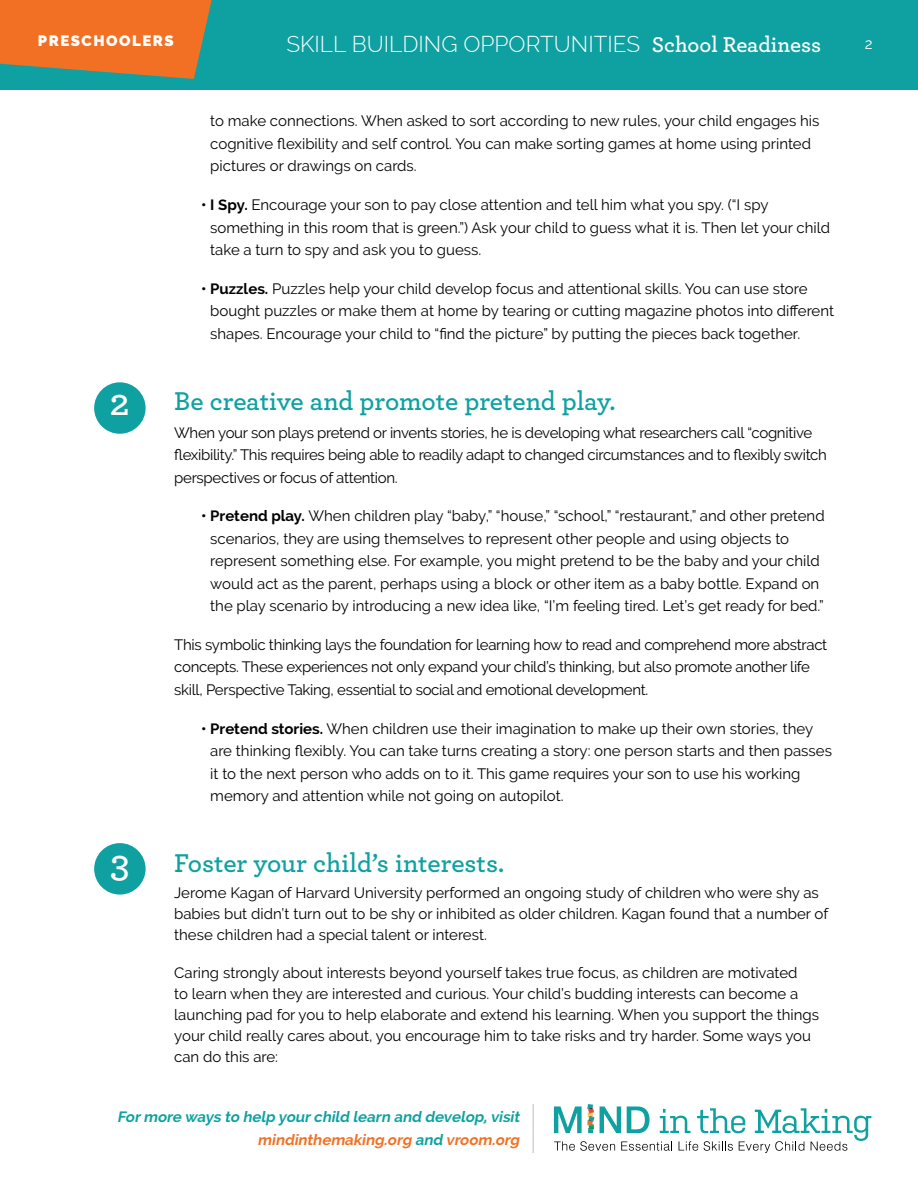
<style>
.page{position:relative;width:918px;height:1188px;background:#fff}
.page>*{position:absolute;margin:0;border:0;box-sizing:border-box;transform-origin:0 0}
.t1{font:600 39px "Archer Pro";color:#fff}
.t2{font:600 27px "Archer Pro";letter-spacing:-.005em;color:#0fa1a1}
.t3{font:600 27px "Archer";color:#0fa1a1}
.t4{font:300 22.5px "Raleway";color:#fff}
.t5{font:15px/22.5px "Raleway";color:#000}
.t6{font:15px/22.5px "Raleway";letter-spacing:-.02em;color:#000}
.t7{font:italic 700 15px/22.5px "Raleway";color:#0fa1a1;text-align:right}
.t8{font:900 15px "Raleway";letter-spacing:.1em;color:#fff}
.t9{font:15px "Raleway";color:#fff}
.s1{font-family:"Archer Pro";font-weight:600}
.s2{font-weight:700}
.s3{color:#f27024}
</style>
<div class="page">
<div style="left:0;top:0;width:918px;height:90px;background:#0fa1a1"></div>
<svg style="left:0;top:0;width:212px;height:79px;background:#d57633"></svg>
<svg style="left:554px;top:1104px;width:317px;height:49px"></svg>
<hr style="left:532px;top:1104px;width:2px;height:49px;background:#d1d3d4">
<div style="left:94px;top:382px;width:52px;height:52px;background:#0fa1a1;border-radius:50%"></div>
<div style="left:94px;top:843px;width:52px;height:52px;background:#0fa1a1;border-radius:50%"></div>
<p class="t8" style="left:38px;top:32px;width:137px">PRESCHOOLERS</p>
<h3 class="t4" style="left:286px;top:30px;width:536px">SKILL BUILDING OPPORTUNITIES <span class="s1">School Readiness</span></h3>
<p class="t9" style="left:865px;top:35px;width:9px">2</p>
<h1 class="t1" style="left:110px;top:373px;width:21px">2</h1>
<h1 class="t1" style="left:110px;top:834px;width:21px">3</h1>
<p class="t5" style="left:210px;top:110px;width:611px">to make connections. When asked to sort according to new rules, your child engages his cognitive flexibility and self control. You can make sorting games at home using printed pictures or drawings on cards.</p>
<p class="t5" style="left:210px;top:194px;width:621px;text-indent:-9px"><span class="s2">• I Spy.</span> Encourage your son to pay close attention and tell him what you spy. (“I spy something in this room that is green.”) Ask your child to guess what it is. Then let your child take a turn to spy and ask you to guess.</p>
<p class="t5" style="left:210px;top:277px;width:625px;text-indent:-9px"><span class="s2">• Puzzles.</span> Puzzles help your child develop focus and attentional skills. You can use store bought puzzles or make them at home by tearing or cutting magazine photos into different shapes. Encourage your child to “find the picture” by putting the pieces back together.</p>
<h2 class="t2" style="left:174px;top:380px;width:443px">Be creative and promote pretend play.</h2>
<p class="t6" style="left:174px;top:421px;width:654px">When your son plays pretend or invents stories, he is developing what researchers call “cognitive flexibility.” This requires being able to readily adapt to changed circumstances and to flexibly switch perspectives or focus of attention.</p>
<p class="t5" style="left:210px;top:505px;width:616px;text-indent:-9px"><span class="s2">• Pretend play.</span> When children play “baby,” “house,” “school,” “restaurant,” and other pretend scenarios, they are using themselves to represent other people and using objects to represent something else. For example, you might pretend to be the baby and your child would act as the parent, perhaps using a block or other item as a baby bottle. Expand on the play scenario by introducing a new idea like, “I’m feeling tired. Let’s get ready for bed.”</p>
<p class="t6" style="left:174px;top:633px;width:655px">This symbolic thinking lays the foundation for learning how to read and comprehend more abstract concepts. These experiences not only expand your child’s thinking, but also promote another life skill, Perspective Taking, essential to social and emotional development.</p>
<p class="t5" style="left:210px;top:717px;width:623px;text-indent:-9px"><span class="s2">• Pretend stories.</span> When children use their imagination to make up their own stories, they are thinking flexibly. You can take turns creating a story: one person starts and then passes it to the next person who adds on to it. This game requires your son to use his working memory and attention while not going on autopilot.</p>
<h2 class="t3" style="left:174px;top:843px;width:331px">Foster your child’s interests.</h2>
<p class="t5" style="left:174px;top:882px;width:656px;line-height:21px">Jerome Kagan of Harvard University performed an ongoing study of children who were shy as babies but didn’t turn out to be shy or inhibited as older children. Kagan found that a number of these children had a special talent or interest.</p>
<p class="t5" style="left:174px;top:962px;width:646px;line-height:21px">Caring strongly about interests beyond yourself takes true focus, as children are motivated<br>to learn when they are interested and curious. Your child’s budding interests can become a launching pad for you to help elaborate and extend his learning. When you support the things your child really cares about, you encourage him to take risks and try harder. Some ways you can do this are:</p>
<p class="t7" style="left:117px;top:1106px;width:407px">Formore ways to help yourchild learn and develop,visit <span class="s3">mindinthemaking.org</span> and <span class="s3">vroom.org</span></p>
</div>
